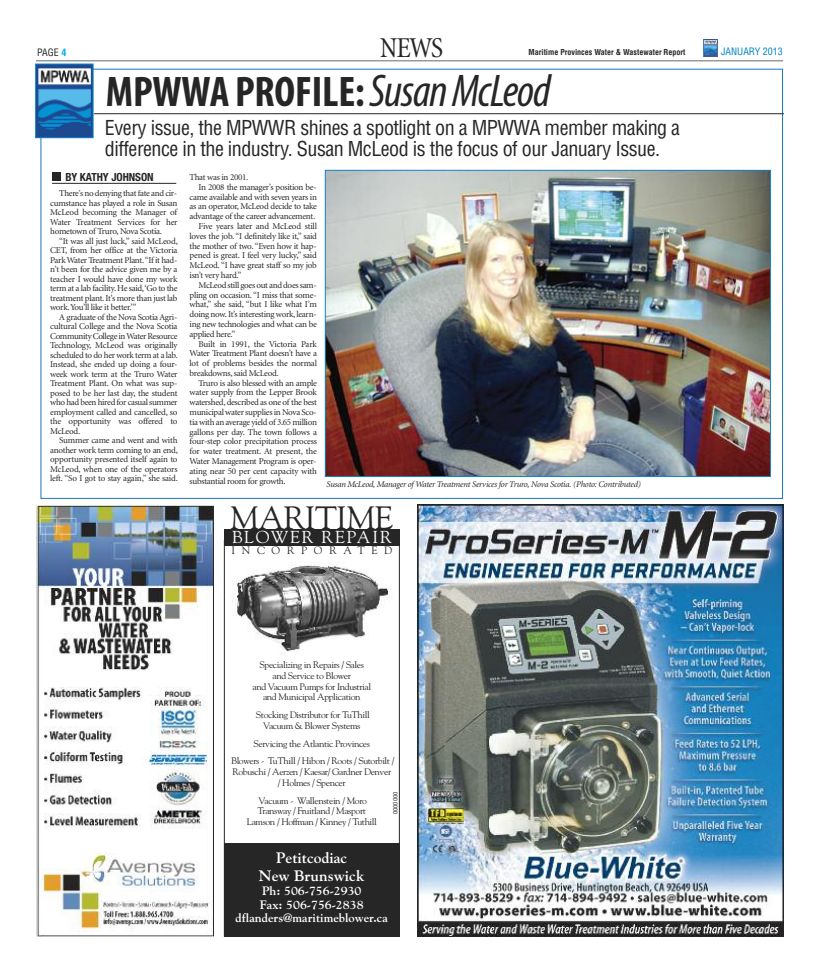
<style>
.page{position:relative;width:820px;height:972px;background:#fff}
.page>*{position:absolute;margin:0;border:0;box-sizing:border-box;transform-origin:0 0}
.t1{font:700 condensed 43px "Myriad Pro";letter-spacing:-.005em;color:#272627}
.t2{font:32.2px "Goudy";letter-spacing:-.025em;color:#272627}
.t3{font:condensed 29.3px "Minion";color:#272627}
.t4{font:condensed 20.1px/21.5px "Helvetica";letter-spacing:-.025em;color:#272627}
.t5{font:17.2px "Goudy";letter-spacing:.1em;color:#fff}
.t6{font:700 15.1px/18.1px "Goudy";color:#fff;text-align:center}
.t7{font:700 12.1px/14px "Goudy";color:#fff}
.t8{font:700 condensed 11.2px "Helvetica Neue";letter-spacing:-.005em;color:#272627}
.t9{font:10.8px "Goudy";letter-spacing:.6em;color:#272627}
.t10{font:condensed 10px "Helvetica";color:#0084c2}
.t11{font:condensed 10px "Helvetica";color:#272627}
.t12{font:9.4px/10.7px "Goudy";letter-spacing:-.04em;color:#272627;text-align:center}
.t13{font:9px/9.5px "Minion";letter-spacing:-.03em;color:#272627;text-align:justify}
.t14{font:italic 8.8px "Minion";letter-spacing:-.025em;color:#272627}
.t15{font:700 condensed 8px "Helvetica";color:#272627}
.t16{font:6px "Helvetica";color:#272627}
.s1{font-weight:700;color:#00aded}
.s2{font-weight:400;font-style:italic;font-size:46.1px}
</style>
<div class="page">
<img style="left:37px;top:66px;width:55px;height:70px">
<div style="left:35px;top:64px;width:59px;height:74px;border:1px solid #1084c8"></div>
<hr style="left:52px;top:183px;width:124px;height:1px;background:#272627">
<div style="left:52px;top:172px;width:9px;height:9px;background:#272627"></div>
<hr style="left:94px;top:113px;width:689px;height:1px;background:#272627">
<img style="left:327px;top:172px;width:441px;height:303px">
<div style="left:325px;top:170px;width:445px;height:307px;border:1px solid #1084c8"></div>
<img style="left:703px;top:39px;width:14px;height:18px">
<hr style="left:36px;top:60px;width:746px;height:1px;background:#939393">
<img style="left:36px;top:506px;width:178px;height:430px">
<img style="left:417px;top:505px;width:366px;height:431px">
<div style="left:224px;top:529px;width:175px;height:17px;background:#272627"></div>
<div style="left:224px;top:540px;width:175px;height:396px;border:1px solid #272627"></div>
<div style="left:224px;top:844px;width:175px;height:93px;background:#272627"></div>
<img style="left:231px;top:562px;width:161px;height:93px">
<p class="t11" style="left:37px;top:47px;width:31px">PAGE <span class="s1">4</span></p>
<h3 class="t3" style="left:380px;top:36px;width:65px">NEWS</h3>
<p class="t15" style="left:528px;top:48px;width:158px">Maritime Provinces Water &amp; Wastewater Report</p>
<p class="t10" style="left:721px;top:46px;width:63px">JANUARY 2013</p>
<h1 class="t1" style="left:106px;top:77px;width:446px">MPWWA PROFILE:<span class="s2">SusanMcLeod</span></h1>
<h3 class="t4" style="left:105px;top:117px;width:576px">Every issue, the MPWWR shines a spotlight on a MPWWA member making a difference in the industry. Susan McLeod is the focus of our January Issue.</h3>
<p class="t8" style="left:65px;top:173px;width:90px">BY KATHY JOHNSON</p>
<p class="t13" style="left:50px;top:189px;width:129px;text-indent:9px">There’s no denying that fate and cir&shy;cumstance has played a role in Susan McLeod becoming the Manager of Water Treatment Services for her hometown of Truro, Nova Scotia.</p>
<p class="t13" style="left:50px;top:237px;width:129px;text-indent:9px">“It was all just luck,” said McLeod, CET, from her office at the Victoria ParkWater Treatment Plant.“If it had&shy;n’t been for the advice given me by a teacher I would have done my work term at a lab facility.He said,‘Go to the treatment plant. It’s more than just lab work.You’ll like it better.’”</p>
<p class="t13" style="left:50px;top:313px;width:129px;text-indent:9px">A graduate of the Nova Scotia Agri&shy;cultural College and the Nova Scotia Community College inWater Resource Technology, McLeod was originally scheduled to do her work term at a lab.<br>Instead, she ended up doing a four&shy;week work term at the Truro Water Treatment Plant. On what was sup&shy;posed to be her last day, the student who had been hired for casual summer employment called and cancelled, so the opportunity was offered to McLeod.</p>
<p class="t13" style="left:50px;top:436px;width:129px;text-indent:9px">Summer came and went and with another work term coming to an end, opportunity presented itself again to McLeod, when one of the operators left. “So I got to stay again,” she said.</p>
<p class="t13" style="left:189px;top:173px;width:60px">That was in 2001.</p>
<p class="t13" style="left:198px;top:183px;width:120px">In 2008 the manager’s position be-</p>
<p class="t13" style="left:189px;top:193px;width:129px">came available and with seven years in</p>
<p class="t13" style="left:189px;top:203px;width:129px">as an operator, McLeod decide to take</p>
<p class="t13" style="left:189px;top:212px;width:127px">advantage of the career advancement.</p>
<p class="t13" style="left:198px;top:222px;width:120px">Five years later and McLeod still</p>
<p class="t13" style="left:189px;top:232px;width:129px">loves the job. “I definitely like it,” said</p>
<p class="t13" style="left:189px;top:242px;width:129px">the mother of two. “Even how it hap-</p>
<p class="t13" style="left:189px;top:252px;width:129px">pened is great. I feel very lucky,” said</p>
<p class="t13" style="left:189px;top:261px;width:129px">McLeod. “I have great staff so my job</p>
<p class="t13" style="left:189px;top:271px;width:53px">isn’t very hard.”</p>
<p class="t13" style="left:198px;top:281px;width:120px">McLeod still goes out and does sam-</p>
<p class="t13" style="left:189px;top:291px;width:129px">pling on occasion. “I miss that some-</p>
<p class="t13" style="left:189px;top:300px;width:129px">what,” she said, “but I like what I’m</p>
<p class="t13" style="left:189px;top:310px;width:129px">doing now.It’s interesting work,learn-</p>
<p class="t13" style="left:189px;top:320px;width:129px">ing new technologies and what can be</p>
<p class="t13" style="left:189px;top:330px;width:47px">applied here.”</p>
<p class="t13" style="left:198px;top:340px;width:120px">Built in 1991, the Victoria Park</p>
<p class="t13" style="left:189px;top:349px;width:129px">Water Treatment Plant doesn’t have a</p>
<p class="t13" style="left:189px;top:359px;width:129px">lot of problems besides the normal</p>
<p class="t13" style="left:189px;top:369px;width:91px">breakdowns, said McLeod.</p>
<p class="t13" style="left:198px;top:379px;width:120px">Truro is also blessed with an ample</p>
<p class="t13" style="left:189px;top:389px;width:129px">water supply from the Lepper Brook</p>
<p class="t13" style="left:189px;top:398px;width:129px">watershed,described as one of the best</p>
<p class="t13" style="left:189px;top:408px;width:129px">municipal water supplies in Nova Sco-</p>
<p class="t13" style="left:189px;top:418px;width:129px">tia with an average yield of 3.65 million</p>
<p class="t13" style="left:189px;top:428px;width:129px">gallons per day. The town follows a</p>
<p class="t13" style="left:189px;top:437px;width:129px">four-step color precipitation process</p>
<p class="t13" style="left:189px;top:447px;width:129px">for water treatment. At present, the</p>
<p class="t13" style="left:189px;top:457px;width:128px">Water Management Program is oper-</p>
<p class="t13" style="left:189px;top:467px;width:129px">ating near 50 per cent capacity with</p>
<p class="t13" style="left:189px;top:477px;width:98px">substantial room for growth.</p>
<p class="t14" style="left:326px;top:480px;width:316px">Susan McLeod, Manager of Water Treatment Services for Truro, Nova Scotia. (Photo: Contributed)</p>
<h2 class="t2" style="left:230px;top:499px;width:164px">MARITIME</h2>
<p class="t9" style="left:231px;top:544px;width:162px">INCORPORATED</p>
<h3 class="t5" style="left:232px;top:527px;width:162px">BLOWER REPAIR</h3>
<p class="t12" style="left:252px;top:660px;width:120px">Specializing in Repairs / Sales and Service to Blower<br>and Vacuum Pumps for Industrial and Municipal Application</p>
<p class="t12" style="left:256px;top:709px;width:115px">Stocking Distributor for TuThill<br>Vacuum &amp; Blower Systems</p>
<p class="t12" style="left:231px;top:734px;width:165px;line-height:17.8px">Servicing the Atlantic Provinces<br>Blowers - TuThill / Hibon / Roots / Sutorbilt /</p>
<p class="t12" style="left:232px;top:767px;width:160px">Robuschi / Aerzen / Kaesar/ Gardner Denver / Holmes / Spencer</p>
<p class="t12" style="left:246px;top:795px;width:132px">Vacuum - Wallenstein / Moro<br>Transway / Fruitland / Masport<br>Lamson / Hoffman / Kinney / Tuthill</p>
<p class="t16" style="left:393px;top:814px;width:24px;rotate:-90deg">0000000</p>
<h3 class="t6" style="left:259px;top:849px;width:107px">Petitcodiac<br>New Brunswick</h3>
<h3 class="t7" style="left:260px;top:884px;width:105px">Ph: 506-756-2930<br>Fax: 506-756-2838</h3>
<h3 class="t7" style="left:235px;top:911px;width:154px">dflanders@maritimeblower.ca</h3>
</div>
